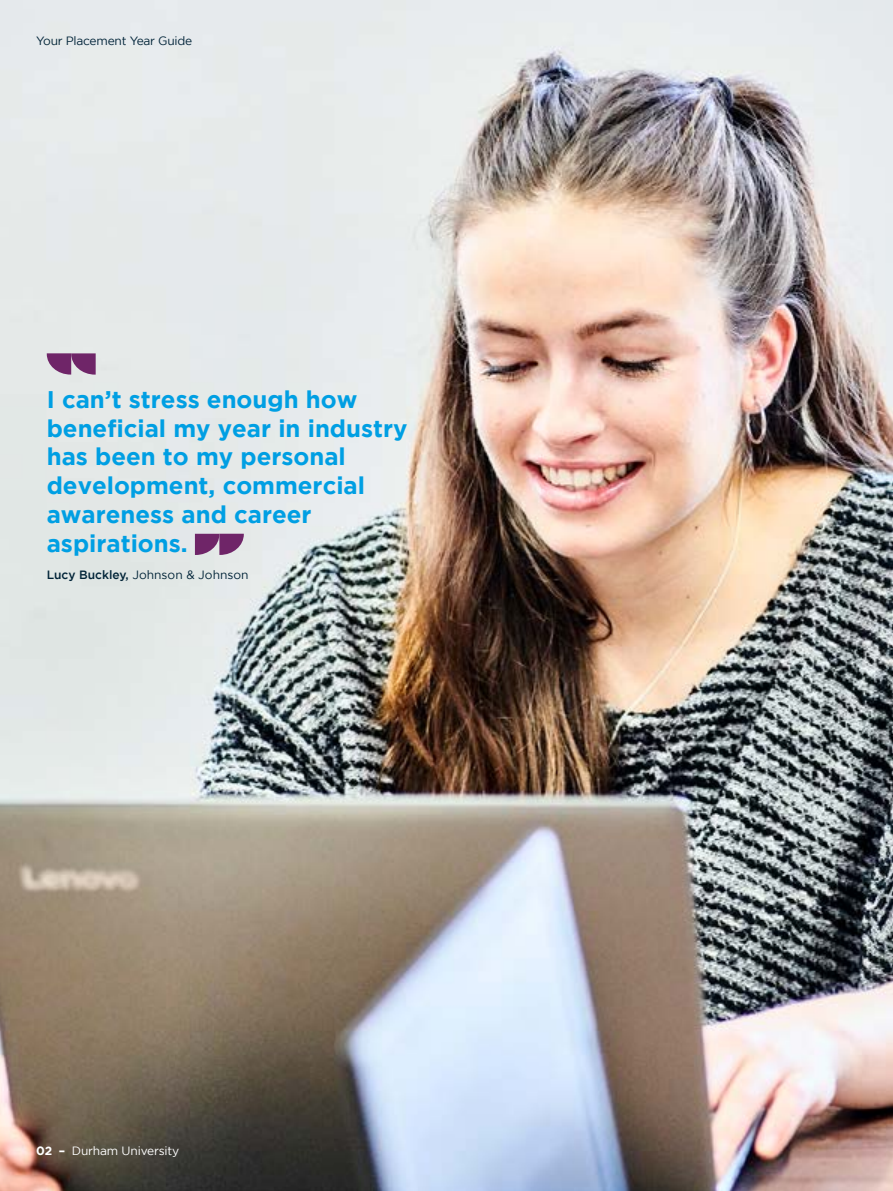
<style>
.page{position:relative;width:893px;height:1191px;background:#fff}
.page>*{position:absolute;margin:0;border:0;box-sizing:border-box;transform-origin:0 0}
.t1{font:700 24px/28.8px "Gotham";color:#009fe3}
.t2{font:12px "Gotham";color:#002337}
.t3{font:12px "Gotham";letter-spacing:-.02em;color:#002337}
.t4{font:12px "Gotham";letter-spacing:-.015em;color:#fff}
.s1{font-weight:500}
.s2{font-weight:700}
</style>
<div class="page">
<img style="left:0;top:0;width:893px;height:1191px">
<svg style="left:195px;top:534px;width:49px;height:21px"></svg>
<svg style="left:47px;top:353px;width:49px;height:21px"></svg>
<p class="t3" style="left:36px;top:34px;width:158px">Your Placement Year Guide</p>
<p class="t1" style="left:47px;top:384px;width:362px">I can’t stress enough how beneficial my year in industry has been to my personal development, commercial awareness and career aspirations.</p>
<p class="t2" style="left:47px;top:568px;width:203px"><span class="s1">Lucy Buckley,</span> Johnson &amp; Johnson</p>
<p class="t4" style="left:36px;top:1144px;width:145px"><span class="s2">02 –</span> Durham University</p>
</div>
